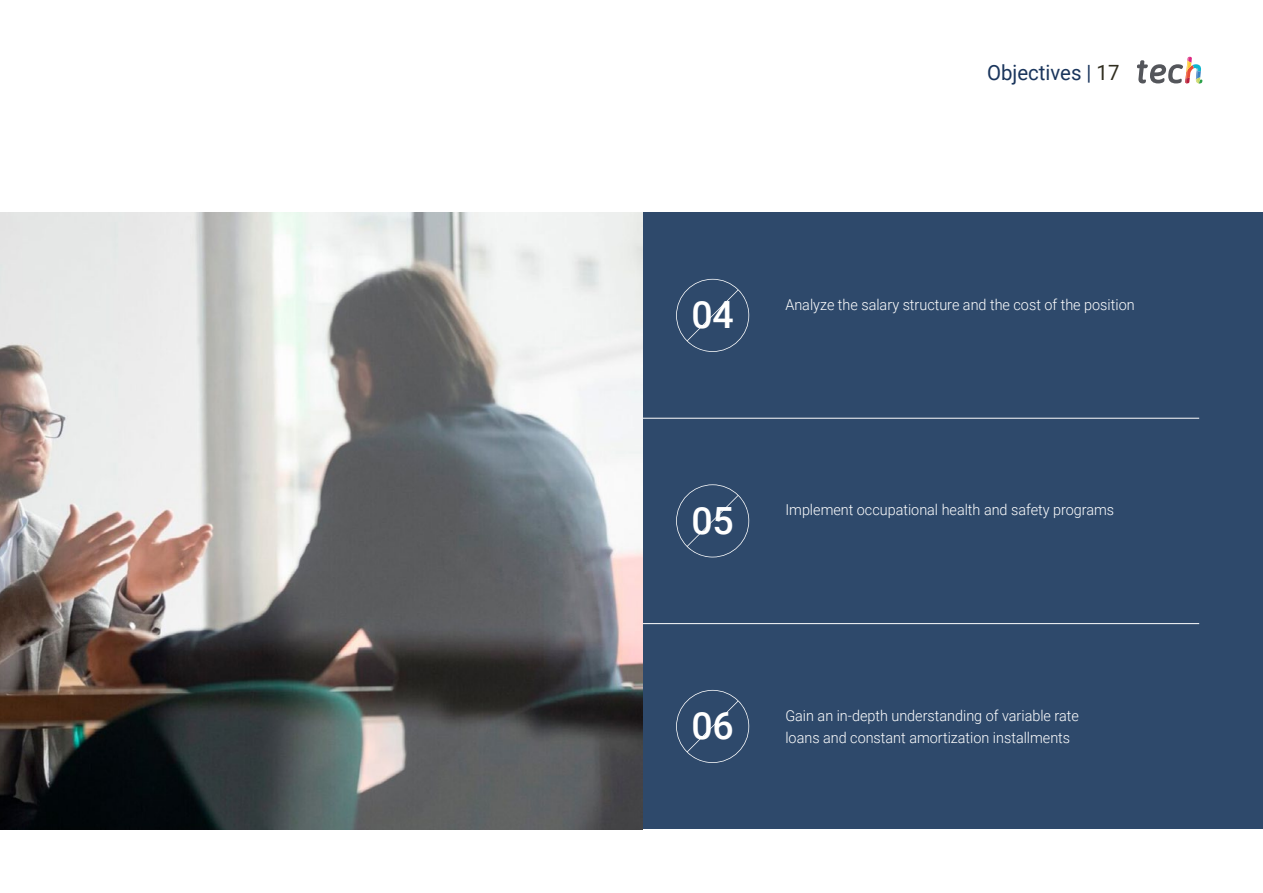
<style>
.page{position:relative;width:1263px;height:893px;background:#fff}
.page>*{position:absolute;margin:0;border:0;box-sizing:border-box;transform-origin:0 0}
.t1{font:500 37.5px "Roboto";color:#fff}
.t2{font:21px "Roboto";color:#1a355c}
.t3{font:300 15px "Roboto";color:#fff;scale:.96 1}
.s1{color:#312e20}
</style>
<div class="page">
<svg style="left:1137px;top:57px;width:65px;height:27px"></svg>
<div style="left:642px;top:213px;width:621px;height:616px;background:#2e496b"></div>
<svg style="left:676px;top:279px;width:73px;height:73px"></svg>
<svg style="left:676px;top:484px;width:73px;height:73px"></svg>
<svg style="left:676px;top:690px;width:73px;height:73px"></svg>
<hr style="left:0;top:418px;width:1199px;height:1px;background:#fff">
<hr style="left:0;top:623px;width:1199px;height:1px;background:#fff">
<img style="left:0;top:213px;width:642px;height:616px">
<h2 class="t2" style="left:987px;top:57px;width:134px">Objectives | <span class="s1">17</span></h2>
<h1 class="t1" style="left:691px;top:288px;width:44px">04</h1>
<p class="t3" style="left:785px;top:294px;width:365px">Analyze the salary structure and the cost of the position</p>
<h1 class="t1" style="left:691px;top:494px;width:44px">05</h1>
<p class="t3" style="left:785px;top:499px;width:344px">Implement occupational health and safety programs</p>
<h1 class="t1" style="left:691px;top:699px;width:44px">06</h1>
<p class="t3" style="left:785px;top:705px;width:307px">Gain an in-depth understanding of variable rate</p>
<p class="t3" style="left:785px;top:727px;width:298px">loans and constant amortization installments</p>
</div>
